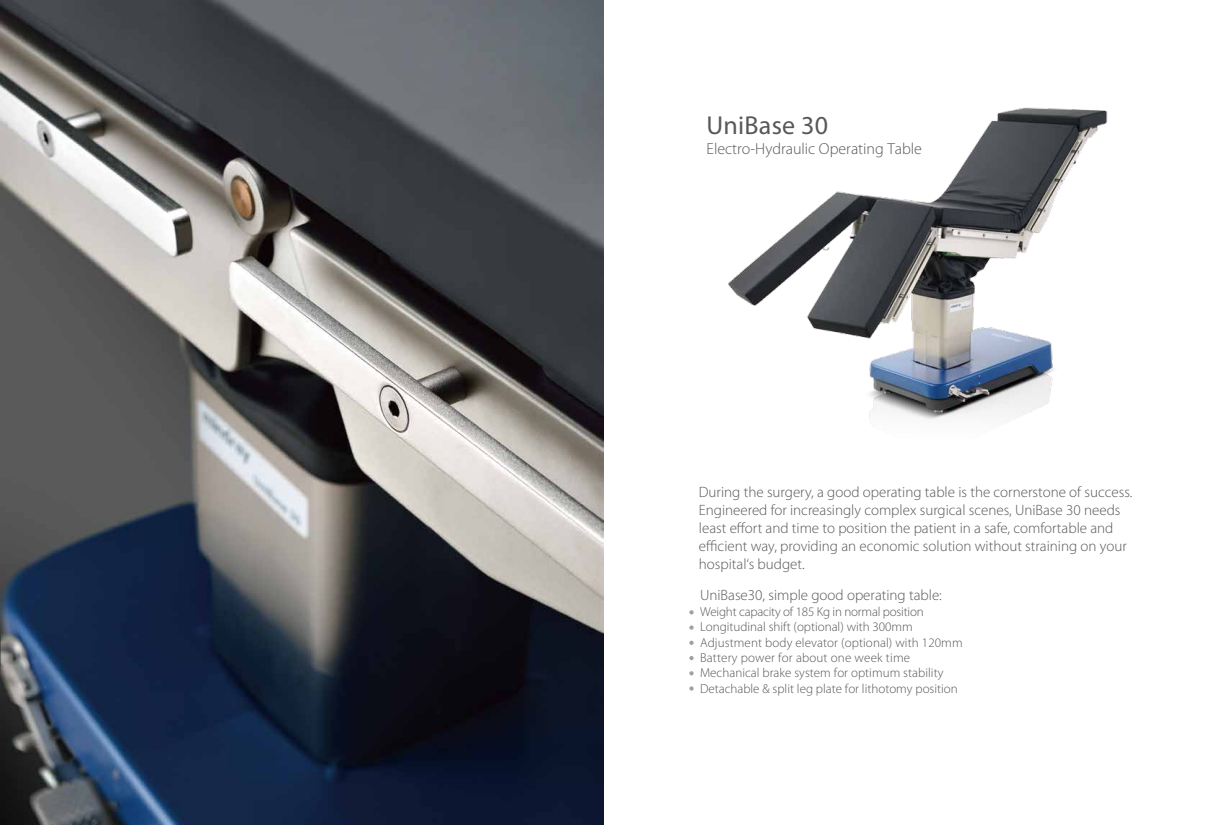
<style>
.page{position:relative;width:1208px;height:825px;background:#fff}
.page>*{position:absolute;margin:0;border:0;box-sizing:border-box;transform-origin:0 0}
.t1{font:26px "Myriad Pro";letter-spacing:.01em;color:#595757}
.t2{font:300 16px "Myriad Pro";color:#595757}
.t3{font:300 15px/18px "Myriad Pro";color:#595757}
.t4{font:300 13px/15.4px "Myriad Pro";color:#595757}
</style>
<div class="page">
<img style="left:0;top:0;width:604px;height:825px">
<svg style="left:689px;top:610px;width:4px;height:4px"></svg>
<svg style="left:689px;top:625px;width:4px;height:5px"></svg>
<svg style="left:689px;top:641px;width:4px;height:4px"></svg>
<svg style="left:689px;top:656px;width:4px;height:4px"></svg>
<svg style="left:689px;top:671px;width:4px;height:4px"></svg>
<svg style="left:689px;top:686px;width:4px;height:5px"></svg>
<img style="left:728px;top:107px;width:380px;height:316px">
<h1 class="t1" style="left:706px;top:110px;width:123px">UniBase 30</h1>
<p class="t2" style="left:706px;top:140px;width:217px">Electro-Hydraulic Operating Table</p>
<p class="t3" style="left:699px;top:483px;width:435px">During the surgery, a good operating table is the cornerstone of success.<br>Engineered for increasingly complex surgical scenes, UniBase 30 needs least effort and time to position the patient in a safe, comfortable and efficient way, providing an economic solution without straining on your hospital‘s budget.</p>
<p class="t3" style="left:700px;top:586px;width:243px">UniBase30, simple good operating table:</p>
<p class="t4" style="left:700px;top:619px;width:264px">Longitudinal shift (optional) with 300mm Adjustment body elevator (optional) with 120mm Battery power for about one week time Mechanical brake system for optimum stability Detachable &amp; split leg plate for lithotomy position</p>
<p class="t4" style="left:700px;top:604px;width:225px">Weight capacity of 185 Kg in normal position</p>
</div>
